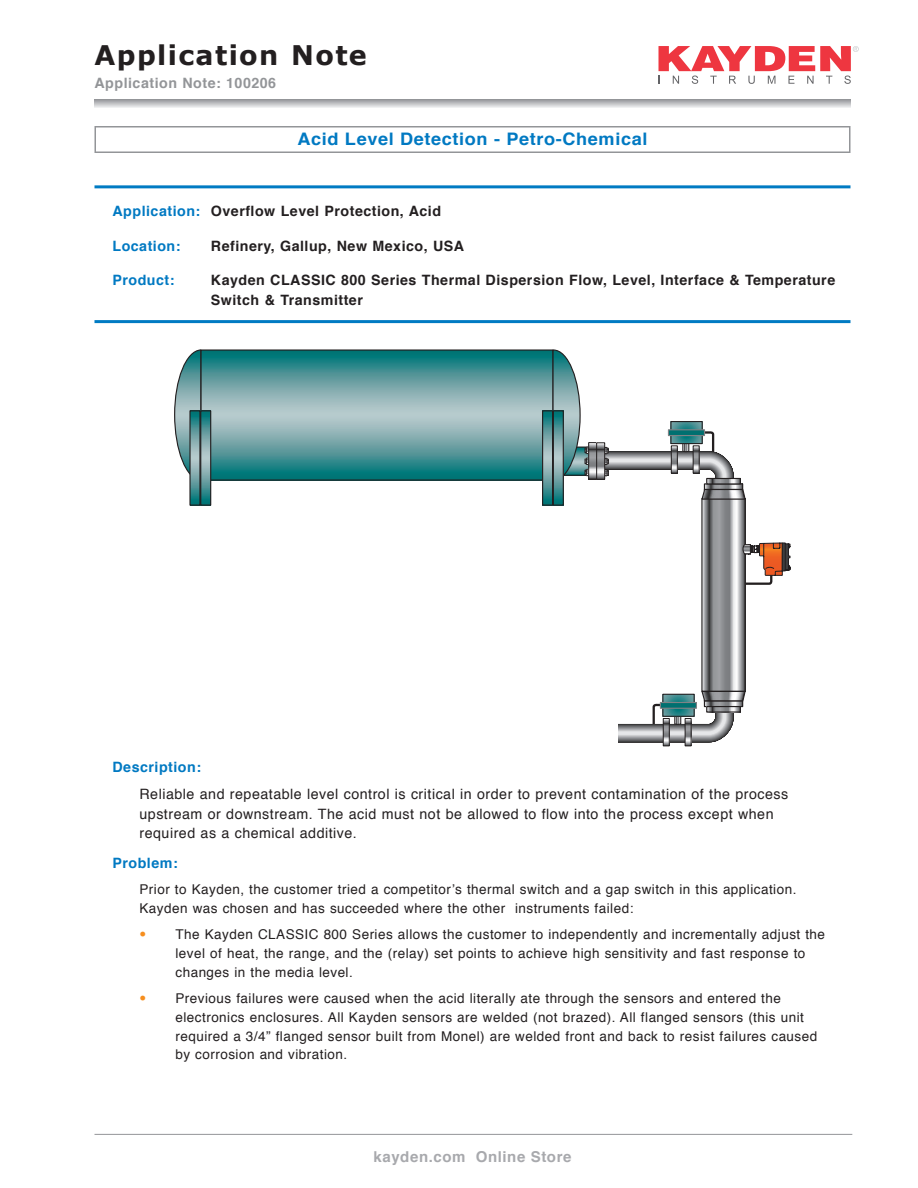
<style>
.page{position:relative;width:918px;height:1188px;background:#fff}
.page>*{position:absolute;margin:0;border:0;box-sizing:border-box;transform-origin:0 0}
.t1{font:700 27px "Verdana";letter-spacing:.05em;color:#231f20}
.t2{font:700 17.25px "Helvetica";letter-spacing:.035em;color:#0079c2;scale:1.05 1}
.t3{font:700 15px "Helvetica";letter-spacing:.04em;color:#a8a9ad}
.t4{font:14.25px/19.5px "Helvetica";letter-spacing:.035em;color:#231f20}
.t5{font:700 14.25px/19.5px "Helvetica";letter-spacing:.035em;color:#231f20}
.t6{font:700 14.25px "Helvetica";letter-spacing:.035em;color:#0079c2}
.t7{font:700 14.25px "Helvetica";letter-spacing:.035em;color:#939598}
.t8{font:13.5px/18.8px "Helvetica";letter-spacing:.035em;color:#231f20}
.s1{color:#0079c2}
.s2{font-weight:300;color:#f68e1e}
</style>
<div class="page">
<hr style="left:94px;top:1134px;width:758px;height:1px;background:#939598">
<svg style="left:94px;top:99px;width:756px;height:9px;background:#c0c1c4"></svg>
<svg style="left:658px;top:46px;width:201px;height:38px"></svg>
<hr style="left:94px;top:185px;width:756px;height:3px;background:#007bc3">
<hr style="left:94px;top:320px;width:756px;height:3px;background:#007bc3">
<svg style="left:202px;top:351px;width:350px;height:128px;background:#629fa2"></svg>
<div style="left:200px;top:349px;width:354px;height:132px;border:1px solid #231f20"></div>
<svg style="left:174px;top:349px;width:28px;height:125px"></svg>
<svg style="left:544px;top:412px;width:7px;height:92px"></svg>
<div style="left:542px;top:410px;width:11px;height:96px;border:1px solid #231f20"></div>
<svg style="left:202px;top:412px;width:7px;height:92px"></svg>
<div style="left:200px;top:410px;width:11px;height:96px;border:1px solid #231f20"></div>
<svg style="left:191px;top:412px;width:8px;height:92px"></svg>
<div style="left:189px;top:410px;width:12px;height:96px;border:1px solid #231f20"></div>
<svg style="left:703px;top:586px;width:41px;height:88px;background:#9a9b9e"></svg>
<div style="left:701px;top:498px;width:45px;height:194px;border:1px solid #231f20"></div>
<svg style="left:618px;top:674px;width:128px;height:73px"></svg>
<svg style="left:706px;top:703px;width:35px;height:2px"></svg>
<div style="left:704px;top:701px;width:39px;height:6px;border:1px solid #231f20"></div>
<svg style="left:708px;top:708px;width:31px;height:3px"></svg>
<div style="left:706px;top:706px;width:35px;height:7px;border:1px solid #231f20"></div>
<svg style="left:552px;top:349px;width:238px;height:237px"></svg>
<div style="left:94px;top:126px;width:756px;height:27px;border:2px solid #939598"></div>
<h1 class="t1" style="left:94px;top:36px;width:274px">Application Note</h1>
<p class="t7" style="left:94px;top:72px;width:183px">Application Note: 100206</p>
<p class="t2" style="left:298px;top:125px;width:335px">Acid Level Detection - Petro-Chemical</p>
<p class="t5" style="left:112px;top:202px;width:330px"><span class="s1">Application:</span> Overflow Level Protection, Acid</p>
<p class="t6" style="left:112px;top:234px;width:70px">Location:</p>
<p class="t5" style="left:211px;top:236px;width:255px">Refinery, Gallup, New Mexico, USA</p>
<p class="t6" style="left:112px;top:269px;width:64px">Product:</p>
<p class="t5" style="left:211px;top:271px;width:626px">Kayden CLASSIC 800 Series Thermal Dispersion Flow, Level, Interface &amp; Temperature<br>Switch &amp; Transmitter</p>
<p class="t6" style="left:112px;top:756px;width:90px">Description:</p>
<p class="t4" style="left:140px;top:785px;width:650px">Reliable and repeatable level control is critical in order to prevent contamination of the process upstream or downstream. The acid must not be allowed to flow into the process except when required as a chemical additive.</p>
<p class="t6" style="left:112px;top:852px;width:67px">Problem:</p>
<p class="t8" style="left:140px;top:881px;width:659px">Prior to Kayden, the customer tried a competitor’s thermal switch and a gap switch in this application.<br>Kayden was chosen and has succeeded where the other instruments failed:</p>
<p class="t8" style="left:176px;top:926px;width:651px;text-indent:-36px"><span class="s2">•</span> The Kayden CLASSIC 800 Series allows the customer to independently and incrementally adjust the level of heat, the range, and the (relay) set points to achieve high sensitivity and fast response to changes in the media level.</p>
<p class="t8" style="left:176px;top:989px;width:643px;text-indent:-36px"><span class="s2">•</span> Previous failures were caused when the acid literally ate through the sensors and entered the electronics enclosures. All Kayden sensors are welded (not brazed). All flanged sensors (this unit required a 3/4” flanged sensor built from Monel) are welded front and back to resist failures caused by corrosion and vibration.</p>
<p class="t3" style="left:373px;top:1145px;width:200px">kayden.com Online Store</p>
</div>
